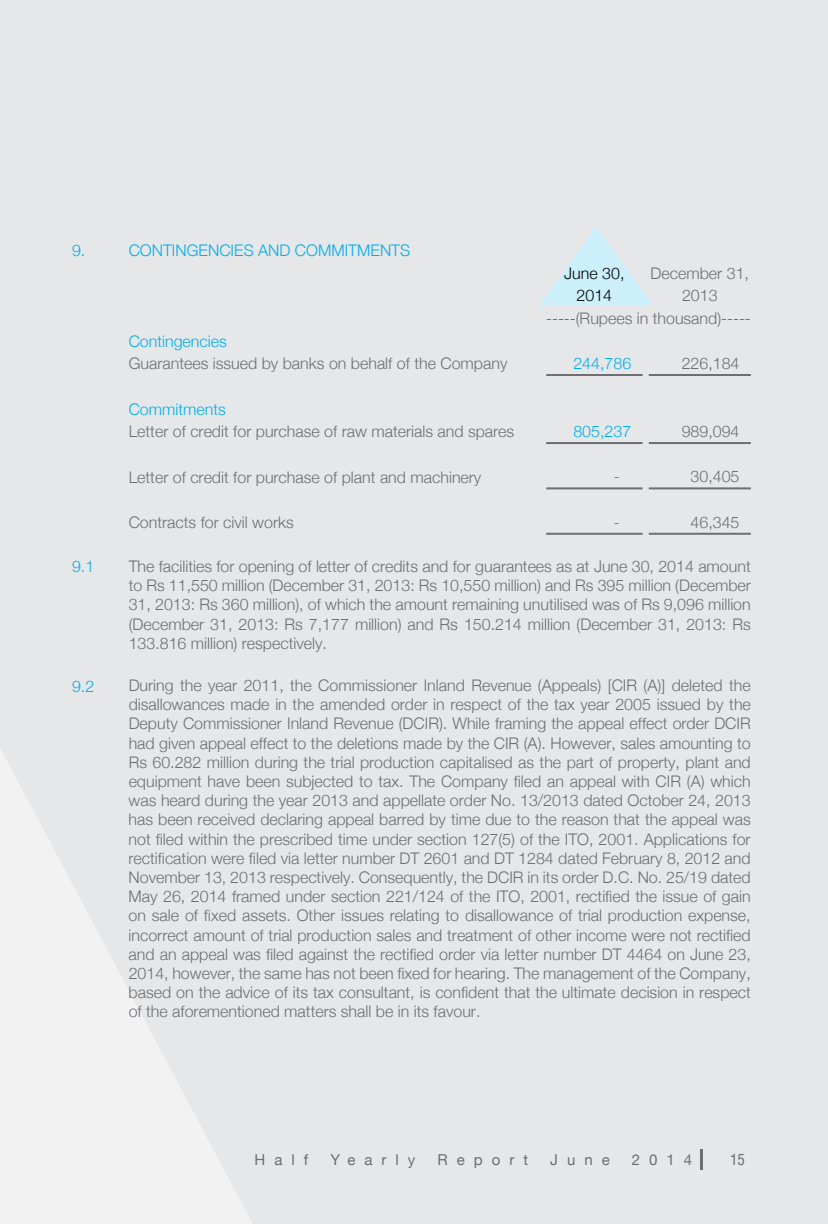
<style>
.page{position:relative;width:828px;height:1224px;background:#e6e7e8}
.page>*{position:absolute;margin:0;border:0;box-sizing:border-box;transform-origin:0 0}
.t1{font:300 16px/19.2px "Helvetica Neue";color:#6d6e71;text-align:justify}
.t2{font:300 16px "Helvetica Neue";color:#00aeef}
.t3{font:300 16px "Helvetica Neue";color:#000}
.t4{font:15px "Helvetica Neue";letter-spacing:.6em;color:#6d6e71}
.t5{font:condensed 15px "Helvetica";color:#6d6e71}
</style>
<div class="page">
<svg style="left:0;top:749px;width:252px;height:475px;fill:#f2f2f3"></svg>
<hr style="left:701px;top:1149px;width:2px;height:20px;background:#6d6e71">
<svg style="left:540px;top:227px;width:112px;height:78px"></svg>
<hr style="left:546px;top:374px;width:97px;height:2px;background:#6d6e71">
<hr style="left:649px;top:374px;width:102px;height:2px;background:#6d6e71">
<hr style="left:546px;top:442px;width:97px;height:2px;background:#6d6e71">
<hr style="left:649px;top:442px;width:102px;height:2px;background:#6d6e71">
<hr style="left:546px;top:487px;width:97px;height:2px;background:#6d6e71">
<hr style="left:649px;top:487px;width:102px;height:2px;background:#6d6e71">
<hr style="left:546px;top:533px;width:97px;height:2px;background:#6d6e71">
<hr style="left:649px;top:533px;width:102px;height:2px;background:#6d6e71">
<p class="t2" style="left:72px;top:241px;width:15px">9.</p>
<p class="t2" style="left:129px;top:241px;width:283px">CONTINGENCIES AND COMMITMENTS</p>
<p class="t3" style="left:564px;top:263px;width:62px">June 30,</p>
<p class="t1" style="left:651px;top:263px;width:100px">December 31,</p>
<p class="t3" style="left:577px;top:286px;width:37px">2014</p>
<p class="t1" style="left:546px;top:284px;width:206px;line-height:22.6px;text-indent:136px">2013 -----(Rupees in thousand)-----</p>
<p class="t2" style="left:129px;top:331px;width:100px">Contingencies</p>
<p class="t1" style="left:129px;top:354px;width:380px">Guarantees issued by banks on behalf of the Company</p>
<p class="t2" style="left:573px;top:353px;width:59px">244,786</p>
<p class="t1" style="left:682px;top:353px;width:59px">226,184</p>
<p class="t2" style="left:129px;top:399px;width:99px">Commitments</p>
<p class="t1" style="left:129px;top:422px;width:387px">Letter of credit for purchase of raw materials and spares</p>
<p class="t2" style="left:573px;top:421px;width:59px">805,237</p>
<p class="t1" style="left:682px;top:421px;width:59px">989,094</p>
<p class="t1" style="left:129px;top:467px;width:354px">Letter of credit for purchase of plant and machinery</p>
<p class="t2" style="left:614px;top:467px;width:7px">-</p>
<p class="t1" style="left:691px;top:467px;width:50px">30,405</p>
<p class="t1" style="left:129px;top:512px;width:167px">Contracts for civil works</p>
<p class="t2" style="left:614px;top:512px;width:7px">-</p>
<p class="t1" style="left:691px;top:512px;width:50px">46,345</p>
<p class="t2" style="left:72px;top:556px;width:24px">9.1</p>
<p class="t1" style="left:129px;top:556px;width:624px">The facilities for opening of letter of credits and for guarantees as at June 30, 2014 amount to Rs 11,550 million (December 31, 2013: Rs 10,550 million) and Rs 395 million (December 31, 2013: Rs 360 million), of which the amount remaining unutilised was of Rs 9,096 million (December 31, 2013: Rs 7,177 million) and Rs 150.214 million (December 31, 2013: Rs 133.816 million) respectively.</p>
<p class="t2" style="left:72px;top:677px;width:24px">9.2</p>
<p class="t1" style="left:129px;top:675px;width:624px">During the year 2011, the Commissioner Inland Revenue (Appeals) [CIR (A)] deleted the disallowances made in the amended order in respect of the tax year 2005 issued by the Deputy Commissioner Inland Revenue (DCIR). While framing the appeal effect order DCIR had given appeal effect to the deletions made by the CIR (A). However, sales amounting to Rs 60.282 million during the trial production capitalised as the part of property, plant and equipment have been subjected to tax. The Company filed an appeal with CIR (A) which was heard during the year 2013 and appellate order No. 13/2013 dated October 24, 2013 has been received declaring appeal barred by time due to the reason that the appeal was not filed within the prescribed time under section 127(5) of the ITO, 2001. Applications for rectification were filed via letter number DT 2601 and DT 1284 dated February 8, 2012 and November 13, 2013 respectively. Consequently, the DCIR in its order D.C. No. 25/19 dated May 26, 2014 framed under section 221/124 of the ITO, 2001, rectified the issue of gain on sale of fixed assets. Other issues relating to disallowance of trial production expense, incorrect amount of trial production sales and treatment of other income were not rectified and an appeal was filed against the rectified order via letter number DT 4464 on June 23, 2014, however, the same has not been fixed for hearing. The management of the Company, based on the advice of its tax consultant, is confident that the ultimate decision in respect of the aforementioned matters shall be in its favour.</p>
<p class="t4" style="left:255px;top:1150px;width:55px">Half</p>
<p class="t4" style="left:330px;top:1150px;width:86px">Yearly</p>
<p class="t4" style="left:438px;top:1150px;width:92px">Report</p>
<p class="t4" style="left:550px;top:1150px;width:61px">June</p>
<p class="t4" style="left:632px;top:1150px;width:62px">2014</p>
<p class="t5" style="left:730px;top:1150px;width:16px">15</p>
</div>
